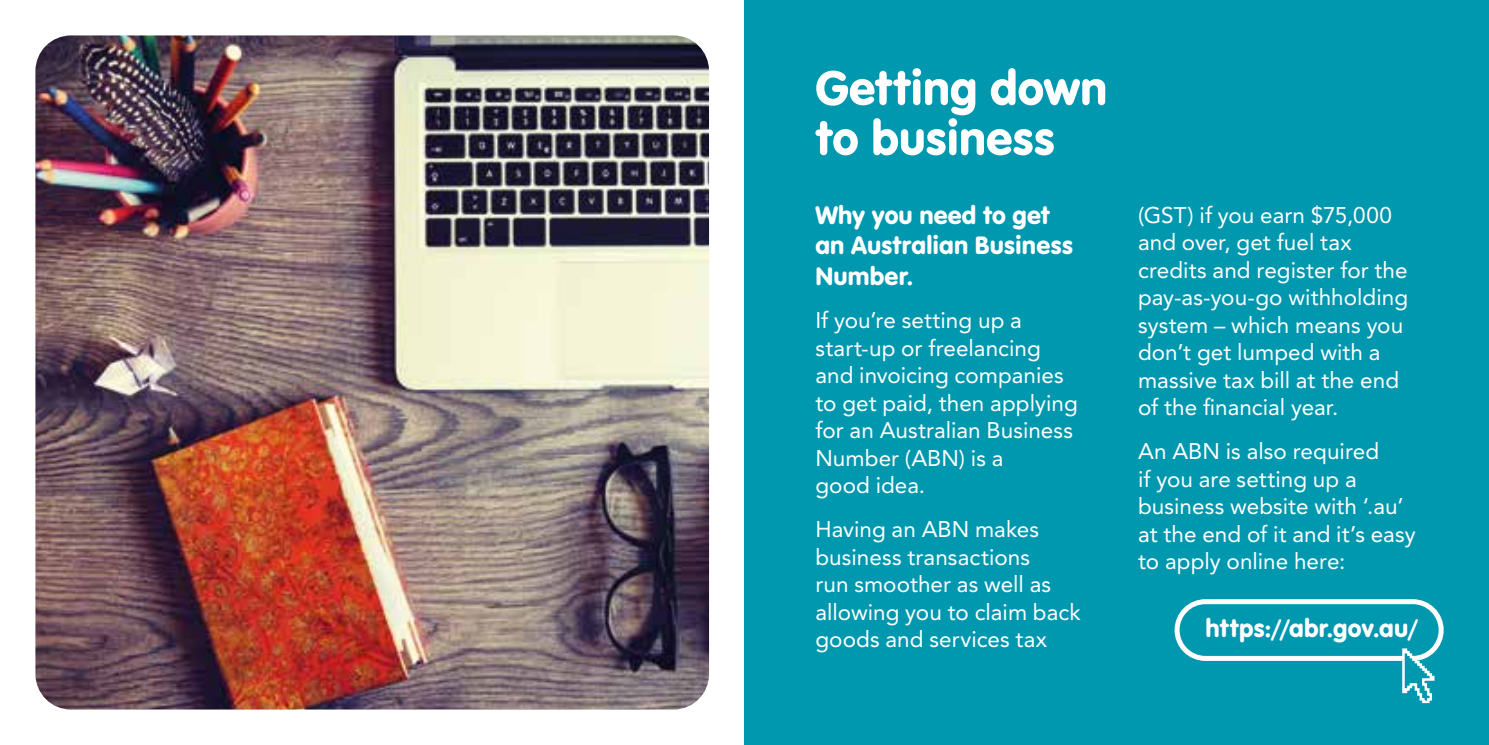
<style>
.page{position:relative;width:1489px;height:745px;background:#fff}
.page>*{position:absolute;margin:0;border:0;box-sizing:border-box;transform-origin:0 0}
.t1{font:50px/50px "VAG Rundschrift D";letter-spacing:-.01em;color:#fff}
.t2{font:26.25px/30px "VAG Rundschrift D";color:#fff}
.t3{font:22.5px/27.5px "Avenir LT Std";color:#fff}
</style>
<div class="page">
<div style="left:744px;top:0;width:744px;height:744px;background:#0098af"></div>
<img style="left:35px;top:35px;width:674px;height:674px">
<div style="left:1174px;top:598px;width:269px;height:62px;border:5px solid #fff;border-radius:28px"></div>
<svg style="left:1401px;top:648px;width:33px;height:54px"></svg>
<h1 class="t1" style="left:815px;top:63px;width:293px">Getting down to business</h1>
<p class="t2" style="left:815px;top:200px;width:259px">Why you need to get an Australian Business<br>Number.</p>
<p class="t3" style="left:815px;top:306px;width:264px">If you’re setting up a start-up or freelancing and invoicing companies to get paid, then applying for an Australian Business<br>Number (ABN) is a<br>good idea.</p>
<p class="t3" style="left:815px;top:515px;width:267px">Having an ABN makes business transactions<br>run smoother as well as allowing you to claim back goods and services tax</p>
<p class="t3" style="left:1137px;top:201px;width:271px">(GST) if you earn $75,000 and over, get fuel tax credits and register for the pay-as-you-go withholding system – which means you don’t get lumped with a massive tax bill at the end of the financial year.</p>
<p class="t3" style="left:1137px;top:437px;width:279px">An ABN is also required<br>if you are setting up a business website with ‘.au’ at the end of it and it’s easy to apply online here:</p>
<p class="t2" style="left:1205px;top:613px;width:214px">https://abr.gov.au/</p>
</div>
